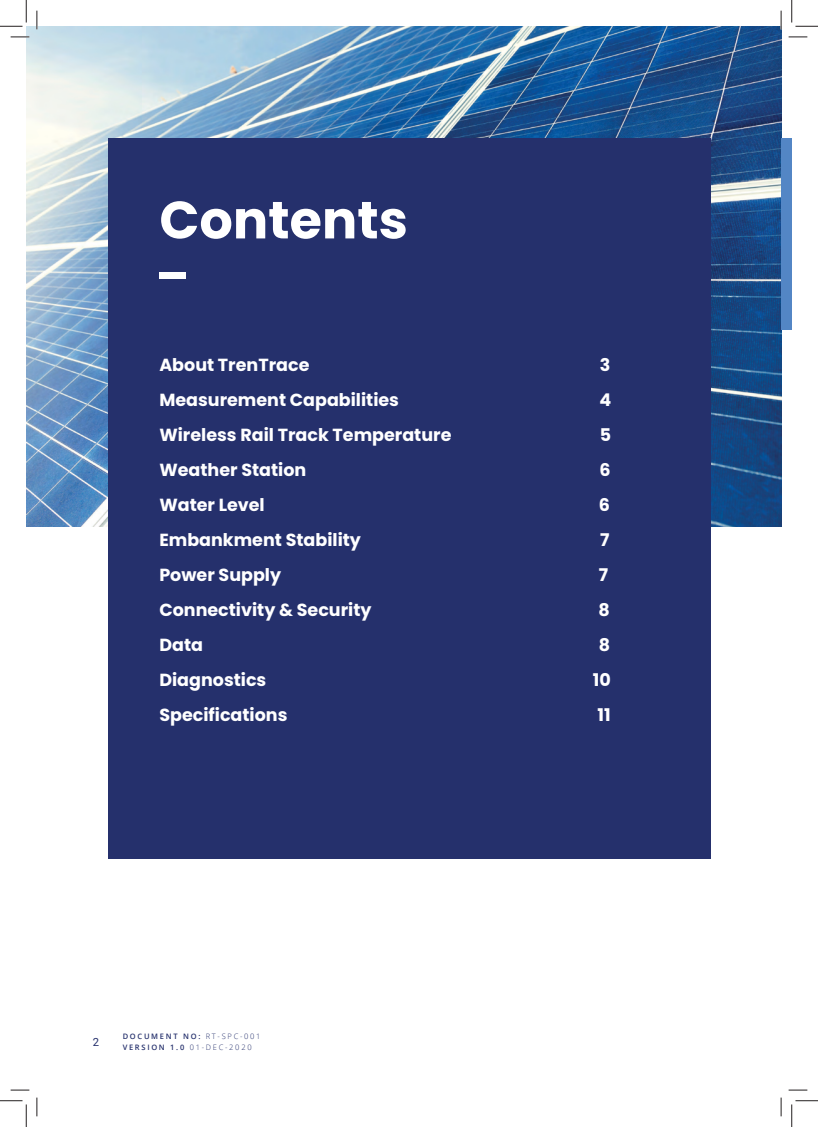
<style>
.page{position:relative;width:818px;height:1127px;background:#fff}
.page>*{position:absolute;margin:0;border:0;box-sizing:border-box;transform-origin:0 0}
.t1{font:700 52.5px "Poppins";color:#fff}
.t2{font:700 17.5px "Poppins";color:#fff}
.t3{font:11.25px "Roboto";color:#25306c}
.t4{font:600 7.5px/10.6px "Open Sans";letter-spacing:.23em;color:#25306c}
.s1{font-weight:300}
</style>
<div class="page">
<img style="left:26px;top:26px;width:755px;height:500px">
<div style="left:108px;top:138px;width:602px;height:720px;background:#25306c"></div>
<div style="left:159px;top:272px;width:27px;height:6px;background:#fff"></div>
<div style="left:781px;top:138px;width:11px;height:191px;background:#5386c5"></div>
<svg style="left:11px;top:36px;width:18px;height:2px"></svg>
<svg style="left:788px;top:36px;width:19px;height:2px"></svg>
<svg style="left:11px;top:1089px;width:18px;height:1px"></svg>
<svg style="left:788px;top:1089px;width:19px;height:1px"></svg>
<svg style="left:36px;top:11px;width:2px;height:18px"></svg>
<svg style="left:36px;top:1097px;width:2px;height:18px"></svg>
<svg style="left:780px;top:11px;width:2px;height:18px"></svg>
<svg style="left:780px;top:1097px;width:2px;height:18px"></svg>
<svg style="left:0;top:0;width:27px;height:27px"></svg>
<svg style="left:0;top:1100px;width:27px;height:26px"></svg>
<svg style="left:791px;top:0;width:27px;height:27px"></svg>
<svg style="left:791px;top:1100px;width:27px;height:26px"></svg>
<h1 class="t1" style="left:159px;top:189px;width:250px">Contents</h1>
<p class="t2" style="left:159px;top:354px;width:152px">About TrenTrace</p>
<p class="t2" style="left:600px;top:354px;width:12px">3</p>
<p class="t2" style="left:159px;top:389px;width:241px">Measurement Capabilities</p>
<p class="t2" style="left:599px;top:389px;width:13px">4</p>
<p class="t2" style="left:159px;top:424px;width:294px">Wireless Rail Track Temperature</p>
<p class="t2" style="left:600px;top:424px;width:13px">5</p>
<p class="t2" style="left:159px;top:459px;width:148px">Weather Station</p>
<p class="t2" style="left:599px;top:459px;width:13px">6</p>
<p class="t2" style="left:159px;top:494px;width:107px">Water Level</p>
<p class="t2" style="left:599px;top:494px;width:13px">6</p>
<p class="t2" style="left:159px;top:529px;width:203px">Embankment Stability</p>
<p class="t2" style="left:600px;top:529px;width:11px">7</p>
<p class="t2" style="left:159px;top:564px;width:123px">Power Supply</p>
<p class="t2" style="left:599px;top:564px;width:11px">7</p>
<p class="t2" style="left:159px;top:599px;width:214px">Connectivity &amp; Security</p>
<p class="t2" style="left:598px;top:599px;width:13px">8</p>
<p class="t2" style="left:159px;top:634px;width:45px">Data</p>
<p class="t2" style="left:599px;top:634px;width:13px">8</p>
<p class="t2" style="left:159px;top:669px;width:108px">Diagnostics</p>
<p class="t2" style="left:593px;top:669px;width:19px">10</p>
<p class="t2" style="left:159px;top:704px;width:130px">Specifications</p>
<p class="t2" style="left:597px;top:704px;width:15px">11</p>
<p class="t3" style="left:93px;top:1033px;width:8px">2</p>
<p class="t4" style="left:123px;top:1030px;width:139px">DOCUMENT NO: <span class="s1">RT-SPC-001<br></span>VERSION 1.0 <span class="s1">01-DEC-2020</span></p>
</div>
